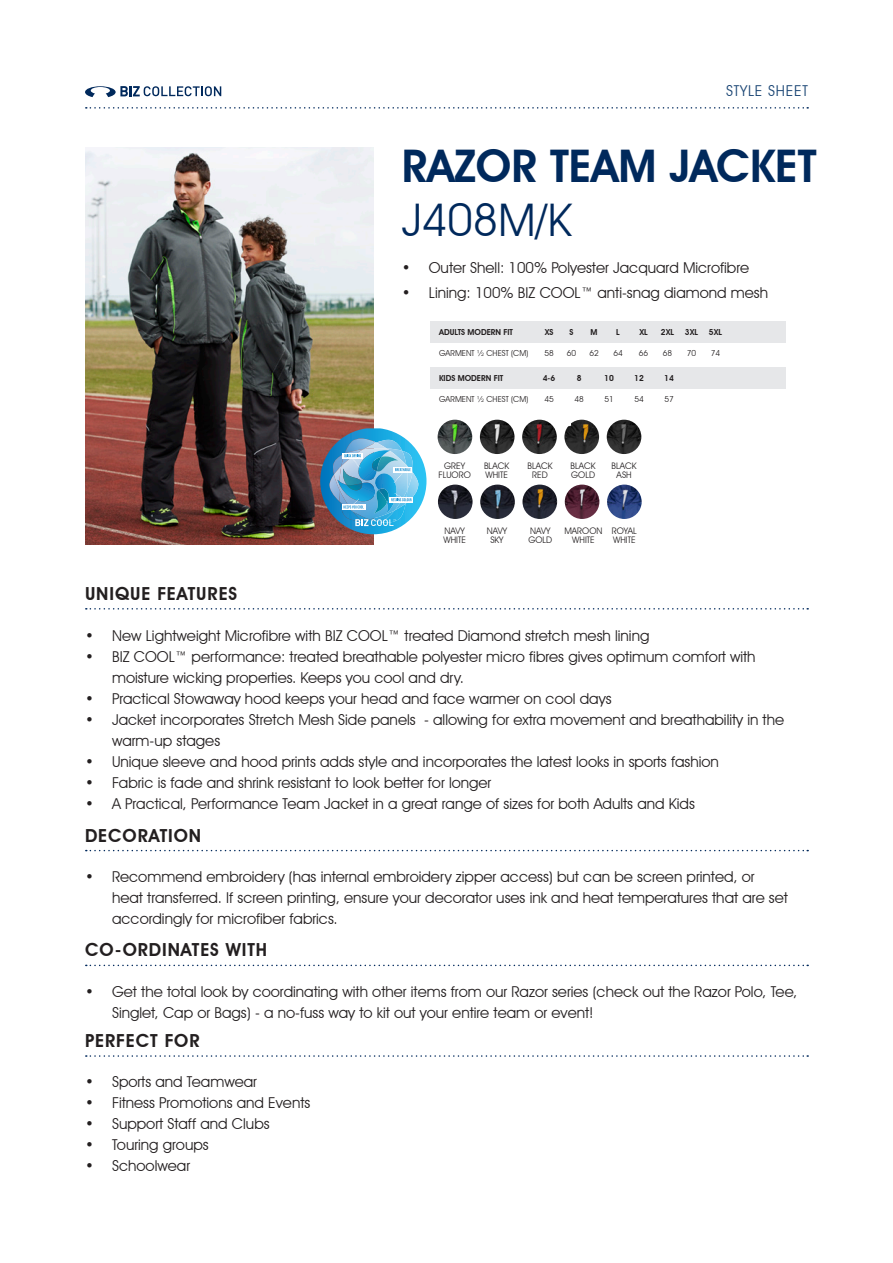
<style>
.page{position:relative;width:893px;height:1263px;background:#fff}
.page>*{position:absolute;margin:0;border:0;box-sizing:border-box;transform-origin:0 0}
.t1{font:600 45px "Avant Garde IT Cby BT";color:#00295c}
.t2{font:45px "Avant Garde IT Cby BT";color:#00295c}
.t3{font:600 18px "Avant Garde IT Cby BT";letter-spacing:.05em;color:#231f20}
.t4{font:15px/21px "Avant Garde IT Cby BT";color:#231f20}
.t5{font:15px "Avant Garde IT Cby BT";letter-spacing:.05em;color:#1a4574}
.Bullet_Points{font:9px "Avant Garde IT Cby BT";color:#231f20}
.Table_Normal{font:8.25px "Avant Garde IT Cby BT";color:#231f20}
.Table_Bold_copy{font:600 8.25px "Avant Garde IT Cby BT";color:#231f20}
</style>
<div class="page">
<div style="left:431px;top:321px;width:355px;height:21px;background:#e6e7e9"></div>
<img style="left:85px;top:147px;width:288px;height:397px">
<svg style="left:86px;top:107px;width:722px;height:2px"></svg>
<svg style="left:86px;top:608px;width:722px;height:1px"></svg>
<svg style="left:86px;top:850px;width:722px;height:1px"></svg>
<svg style="left:86px;top:965px;width:722px;height:1px"></svg>
<svg style="left:86px;top:1055px;width:722px;height:2px"></svg>
<svg style="left:85px;top:86px;width:136px;height:11px"></svg>
<div style="left:431px;top:367px;width:355px;height:22px;background:#e6e7e9"></div>
<img style="left:438px;top:420px;width:34px;height:34px;border-radius:17px">
<img style="left:480px;top:420px;width:34px;height:34px;border-radius:17px">
<img style="left:522px;top:420px;width:35px;height:34px;border-radius:17px">
<img style="left:564px;top:420px;width:35px;height:34px">
<img style="left:607px;top:420px;width:34px;height:34px;border-radius:17px">
<img style="left:438px;top:485px;width:35px;height:34px;border-radius:17px">
<img style="left:480px;top:485px;width:35px;height:34px;border-radius:17px">
<img style="left:522px;top:485px;width:35px;height:34px;border-radius:17px">
<img style="left:565px;top:485px;width:34px;height:34px;border-radius:17px">
<img style="left:607px;top:485px;width:35px;height:34px;border-radius:17px">
<img style="left:320px;top:428px;width:106px;height:106px">
<p class="t5" style="left:726px;top:82px;width:83px">STYLE SHEET</p>
<p class="t1" style="left:402px;top:139px;width:416px">RAZOR TEAM JACKET</p>
<p class="t2" style="left:402px;top:192px;width:172px">J408M/K</p>
<p class="t4" style="left:402px;top:257px;width:349px">• Outer Shell: 100% Polyester Jacquard Microfibre</p>
<p class="t4" style="left:402px;top:282px;width:368px">• Lining: 100% BIZ COOL™ anti-snag diamond mesh</p>
<p class="Table_Bold_copy" style="left:439px;top:327px;width:76px">ADULTS MODERN FIT</p>
<p class="Table_Bold_copy" style="left:545px;top:327px;width:10px">XS</p>
<p class="Table_Bold_copy" style="left:570px;top:327px;width:5px">S</p>
<p class="Table_Bold_copy" style="left:591px;top:327px;width:8px">M</p>
<p class="Table_Bold_copy" style="left:616px;top:327px;width:5px">L</p>
<p class="Table_Bold_copy" style="left:639px;top:327px;width:10px">XL</p>
<p class="Table_Bold_copy" style="left:661px;top:327px;width:15px">2XL</p>
<p class="Table_Bold_copy" style="left:685px;top:327px;width:15px">3XL</p>
<p class="Table_Bold_copy" style="left:709px;top:327px;width:15px">5XL</p>
<p class="Table_Normal" style="left:439px;top:348px;width:91px">GARMENT ½ CHEST (CM)</p>
<p class="Table_Normal" style="left:544px;top:348px;width:11px">58</p>
<p class="Table_Normal" style="left:567px;top:348px;width:11px">60</p>
<p class="Table_Normal" style="left:589px;top:348px;width:11px">62</p>
<p class="Table_Normal" style="left:613px;top:348px;width:11px">64</p>
<p class="Table_Normal" style="left:639px;top:348px;width:11px">66</p>
<p class="Table_Normal" style="left:663px;top:348px;width:11px">68</p>
<p class="Table_Normal" style="left:687px;top:348px;width:11px">70</p>
<p class="Table_Normal" style="left:711px;top:348px;width:11px">74</p>
<p class="Table_Bold_copy" style="left:439px;top:373px;width:66px">KIDS MODERN FIT</p>
<p class="Table_Bold_copy" style="left:543px;top:373px;width:14px">4-6</p>
<p class="Table_Bold_copy" style="left:577px;top:373px;width:6px">8</p>
<p class="Table_Bold_copy" style="left:604px;top:373px;width:11px">10</p>
<p class="Table_Bold_copy" style="left:634px;top:373px;width:11px">12</p>
<p class="Table_Bold_copy" style="left:664px;top:373px;width:11px">14</p>
<p class="Table_Normal" style="left:439px;top:394px;width:91px">GARMENT ½ CHEST (CM)</p>
<p class="Table_Normal" style="left:544px;top:394px;width:11px">45</p>
<p class="Table_Normal" style="left:574px;top:394px;width:11px">48</p>
<p class="Table_Normal" style="left:604px;top:394px;width:11px">51</p>
<p class="Table_Normal" style="left:634px;top:394px;width:11px">54</p>
<p class="Table_Normal" style="left:664px;top:394px;width:11px">57</p>
<p class="t3" style="left:85px;top:583px;width:154px">UNIQUE FEATURES</p>
<p class="Bullet_Points" style="left:444px;top:460px;width:22px">GREY</p>
<p class="Bullet_Points" style="left:439px;top:469px;width:34px">FLUORO</p>
<p class="Bullet_Points" style="left:484px;top:460px;width:27px">BLACK</p>
<p class="Bullet_Points" style="left:485px;top:469px;width:24px">WHITE</p>
<p class="Bullet_Points" style="left:527px;top:460px;width:27px">BLACK</p>
<p class="Bullet_Points" style="left:532px;top:469px;width:17px">RED</p>
<p class="Bullet_Points" style="left:570px;top:460px;width:27px">BLACK</p>
<p class="Bullet_Points" style="left:571px;top:469px;width:25px">GOLD</p>
<p class="Bullet_Points" style="left:611px;top:460px;width:27px">BLACK</p>
<p class="Bullet_Points" style="left:616px;top:469px;width:17px">ASH</p>
<p class="Bullet_Points" style="left:444px;top:525px;width:22px">NAVY</p>
<p class="Bullet_Points" style="left:443px;top:534px;width:24px">WHITE</p>
<p class="Bullet_Points" style="left:487px;top:525px;width:22px">NAVY</p>
<p class="Bullet_Points" style="left:490px;top:534px;width:15px">SKY</p>
<p class="Bullet_Points" style="left:530px;top:525px;width:22px">NAVY</p>
<p class="Bullet_Points" style="left:528px;top:534px;width:25px">GOLD</p>
<p class="Bullet_Points" style="left:564px;top:525px;width:39px">MAROON</p>
<p class="Bullet_Points" style="left:572px;top:534px;width:24px">WHITE</p>
<p class="Bullet_Points" style="left:612px;top:525px;width:27px">ROYAL</p>
<p class="Bullet_Points" style="left:613px;top:534px;width:24px">WHITE</p>
<p class="t4" style="left:85px;top:625px;width:566px">• New Lightweight Microfibre with BIZ COOL™ treated Diamond stretch mesh lining</p>
<p class="t4" style="left:112px;top:646px;width:645px;text-indent:-27px">• BIZ COOL™ performance: treated breathable polyester micro fibres gives optimum comfort with moisture wicking properties. Keeps you cool and dry.</p>
<p class="t4" style="left:85px;top:688px;width:528px">• Practical Stowaway hood keeps your head and face warmer on cool days</p>
<p class="t4" style="left:112px;top:709px;width:674px;text-indent:-27px">• Jacket incorporates Stretch Mesh Side panels - allowing for extra movement and breathability in the warm-up stages</p>
<p class="t4" style="left:85px;top:751px;width:635px">• Unique sleeve and hood prints adds style and incorporates the latest looks in sports fashion</p>
<p class="t4" style="left:85px;top:772px;width:408px">• Fabric is fade and shrink resistant to look better for longer</p>
<p class="t4" style="left:85px;top:793px;width:611px">• A Practical, Performance Team Jacket in a great range of sizes for both Adults and Kids</p>
<p class="t3" style="left:85px;top:824px;width:118px">DECORATION</p>
<p class="t4" style="left:112px;top:866px;width:677px;text-indent:-27px">• Recommend embroidery (has internal embroidery zipper access) but can be screen printed, or heat transferred. If screen printing, ensure your decorator uses ink and heat temperatures that are set accordingly for microfiber fabrics.</p>
<p class="t3" style="left:85px;top:939px;width:184px">CO-ORDINATES WITH</p>
<p class="t4" style="left:112px;top:981px;width:687px;text-indent:-27px">• Get the total look by coordinating with other items from our Razor series (check out the Razor Polo, Tee,<br>Singlet, Cap or Bags) - a no-fuss way to kit out your entire team or event!</p>
<p class="t3" style="left:85px;top:1030px;width:116px">PERFECT FOR</p>
<p class="t4" style="left:85px;top:1071px;width:174px">• Sports and Teamwear</p>
<p class="t4" style="left:85px;top:1092px;width:227px">• Fitness Promotions and Events</p>
<p class="t4" style="left:85px;top:1113px;width:186px">• Support Staff and Clubs</p>
<p class="t4" style="left:85px;top:1134px;width:125px">• Touring groups</p>
<p class="t4" style="left:85px;top:1155px;width:107px">• Schoolwear</p>
</div>
